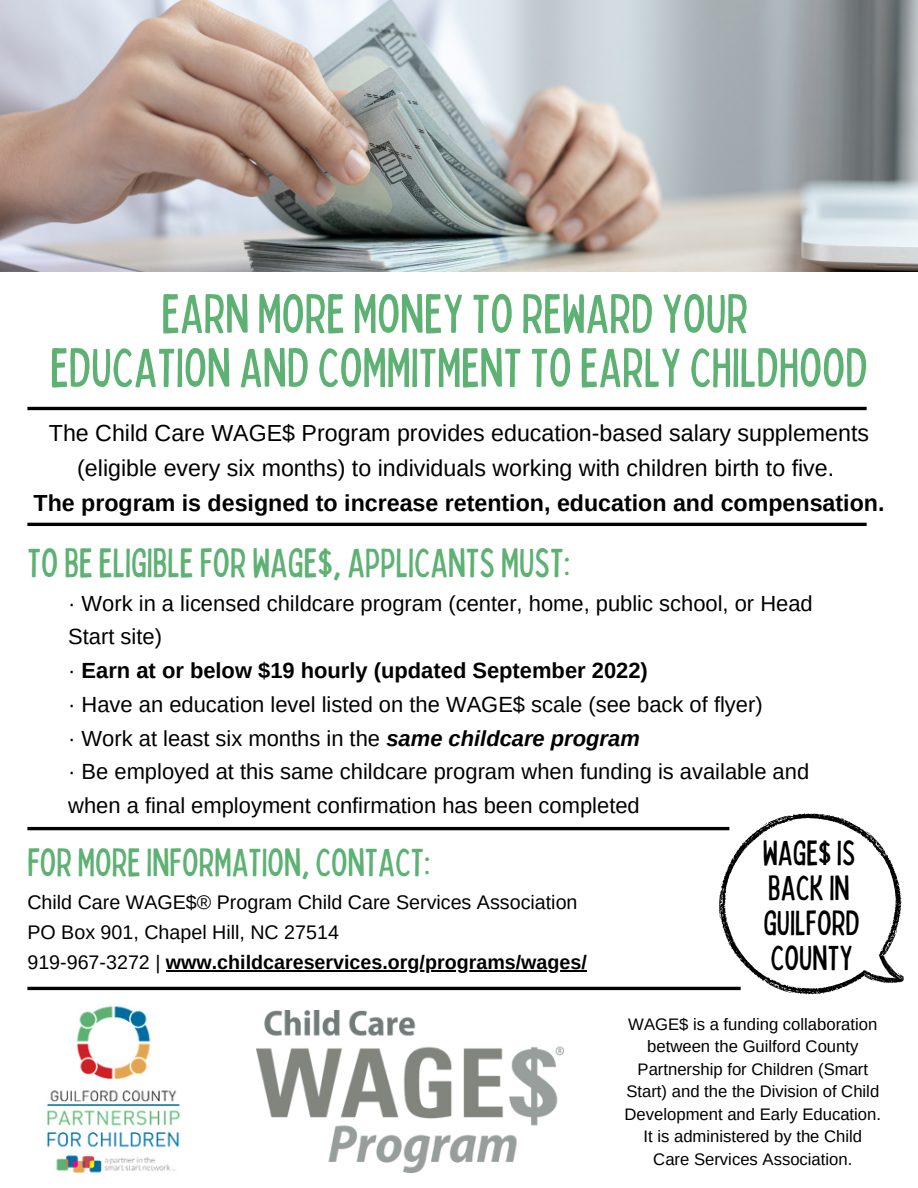
<style>
.page{position:relative;width:918px;height:1188px;background:#fff}
.page>*{position:absolute;margin:0;border:0;box-sizing:border-box;transform-origin:0 0}
.t1{font:condensed 55.05px/54px "Bobby Jones";color:#5db173;text-align:center}
.t2{font:condensed 40.95px "Bobby Jones";color:#5db173}
.t3{font:condensed 39.6px "Bobby Jones";color:#5db173}
.t4{font:condensed 35.1px/34.8px "Bobby Jones";color:#000}
.t5{font:23.25px/34.8px "Arimo";color:#000;text-align:center}
.t6{font:700 23.25px "Arimo";color:#000}
.t7{font:21.9px/33.8px "Arimo";color:#000}
.t8{font:19.65px/30.3px "Arimo";color:#000}
.t9{font:16.65px/22.5px "Arimo";color:#000;text-align:center}
.s1{font-weight:700}
.s2{font-weight:700;font-style:italic}
</style>
<div class="page">
<img style="left:0;top:0;width:918px;height:271px">
<hr style="left:27px;top:407px;width:840px;height:3px;background:#000">
<hr style="left:27px;top:827px;width:702px;height:3px;background:#000">
<hr style="left:27px;top:987px;width:714px;height:3px;background:#000">
<hr style="left:166px;top:970px;width:421px;height:2px;background:#000">
<svg style="left:719px;top:813px;width:185px;height:182px"></svg>
<img style="left:46px;top:1006px;width:134px;height:167px">
<img style="left:257px;top:1011px;width:307px;height:162px">
<hr style="left:27px;top:523px;width:840px;height:3px;background:#000">
<h1 class="t1" style="left:50px;top:284px;width:819px">EARN MORE MONEYTO REWARD YOUR<br>EDUCATION AND COMMITMENTTO EARLYCHILDHOOD</h1>
<p class="t5" style="left:49px;top:415px;width:822px">The Child Care WAGE$ Program provides education-based salary supplements (eligible every six months) to individuals working with children birth to five.</p>
<p class="t6" style="left:34px;top:489px;width:852px">The program is designed to increase retention, education and compensation.</p>
<h2 class="t2" style="left:27px;top:536px;width:544px">TO BEELIGIBLEFOR WAGE$, APPLICANTS MUST:</h2>
<p class="t7" style="left:68px;top:586px;width:746px">· Work in a licensed childcare program (center, home, public school, or Head Start site)<br>· <span class="s1">Earn at or below $19 hourly (updated September 2022)<br></span>· Have an education level listed on the WAGE$ scale (see back of flyer)<br>· Work at least six months in the <span class="s2">same childcare program<br></span>· Be employed at this same childcare program when funding is available and when a final employment confirmation has been completed</p>
<h3 class="t3" style="left:27px;top:837px;width:404px">fOR MOREINFORMATION,CONTACT:</h3>
<p class="t8" style="left:27px;top:887px;width:561px">Child Care WAGE$® Program Child Care Services Association<br>PO Box 901, Chapel Hill, NC 27514<br>919-967-3272 | <span class="s1">www.childcareservices.org/programs/wages/</span></p>
<h3 class="t4" style="left:763px;top:834px;width:99px">WAGE$IS<br>BACK IN<br>GUILFORD<br>COUNTY</h3>
<p class="t9" style="left:625px;top:1013px;width:258px">WAGE$ is a funding collaboration between the Guilford County<br>Partnership for Children (Smart<br>Start) and the the Division of Child<br>Development and Early Education.<br>It is administered by the Child<br>Care Services Association.</p>
</div>
